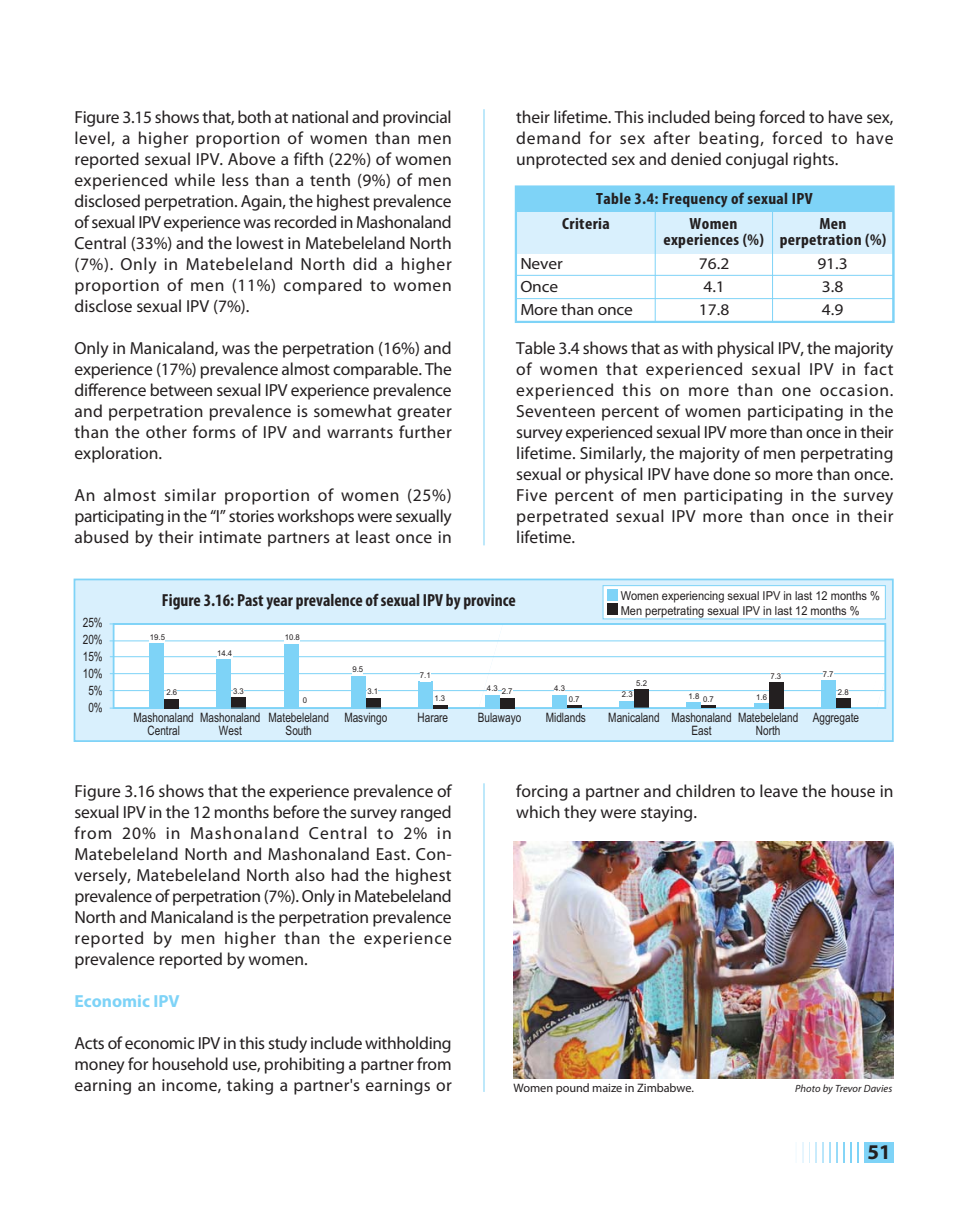
<style>
.page{position:relative;width:968px;height:1216px;background:#fff}
.page>*{position:absolute;margin:0;border:0;box-sizing:border-box;transform-origin:0 0}
.t1{font:700 21px "Myriad Pro";color:#231f20}
.t2{font:17.5px/21px "Myriad Pro";letter-spacing:.015em;color:#231f20;text-align:justify}
.t3{font:700 condensed 17.5px "Myriad Pro";color:#231f20}
.t4{font:700 17.5px "Myriad Pro";color:#7ed3f7}
.t5{font:700 condensed 16.28px/16.3px "Myriad Pro";letter-spacing:.02em;color:#231f20;text-align:center;scale:1.07 1}
.t6{font:16.28px/23.3px "Myriad Pro";letter-spacing:-.01em;color:#231f20;scale:1.07 1}
.t7{font:12.95px/17px "Arial Narrow";color:#231f20;text-align:center;scale:.95 1}
.t8{font:12.25px/14.7px "Arial";color:#231f20;scale:.9 1}
.t9{font:12.25px "Myriad Pro";letter-spacing:-.005em;color:#231f20}
.t10{font:italic 10.5px "Myriad Pro";letter-spacing:.005em;color:#231f20}
.t11{font:7.88px "Arial Narrow";color:#231f20;scale:1.2 1}
</style>
<div class="page">
<div style="left:74px;top:579px;width:818px;height:162px;background:#d9f0fd"></div>
<div style="left:74px;top:578px;width:819px;height:164px;border:2px solid #7ed3f7"></div>
<div style="left:602px;top:585px;width:283px;height:34px;background:#fff;border:1px solid #7ed3f7"></div>
<div style="left:607px;top:589px;width:10px;height:12px;background:#7ed3f7"></div>
<div style="left:607px;top:603px;width:10px;height:12px;background:#231f20"></div>
<hr style="left:110px;top:623px;width:774px;height:1px;background:#7ed3f7">
<hr style="left:110px;top:707px;width:774px;height:1px;background:#7ed3f7">
<hr style="left:109px;top:640px;width:775px;height:1px;background:#7ed3f7">
<hr style="left:110px;top:673px;width:775px;height:1px;background:#7ed3f7">
<hr style="left:110px;top:656px;width:775px;height:1px;background:#7ed3f7">
<hr style="left:110px;top:690px;width:774px;height:1px;background:#7ed3f7">
<svg style="left:114px;top:624px;width:771px;height:84px;background:#eaf5f9"></svg>
<div style="left:418px;top:681px;width:14px;height:27px;background:#7ed3f7"></div>
<hr style="left:432px;top:705px;width:15px;height:3px;background:#231f20">
<div style="left:420px;top:671px;width:11px;height:10px;background:#fff"></div>
<div style="left:434px;top:695px;width:11px;height:9px;background:#fff"></div>
<div style="left:686px;top:702px;width:15px;height:6px;background:#7ed3f7"></div>
<hr style="left:701px;top:705px;width:14px;height:3px;background:#231f20">
<div style="left:688px;top:692px;width:11px;height:10px;background:#fff"></div>
<div style="left:702px;top:695px;width:11px;height:10px;background:#fff"></div>
<div style="left:552px;top:695px;width:15px;height:13px;background:#7ed3f7"></div>
<hr style="left:567px;top:705px;width:14px;height:3px;background:#231f20">
<div style="left:554px;top:685px;width:11px;height:9px;background:#fff"></div>
<div style="left:568px;top:695px;width:11px;height:10px;background:#fff"></div>
<div style="left:820px;top:680px;width:15px;height:28px;background:#7ed3f7"></div>
<div style="left:835px;top:698px;width:15px;height:10px;background:#231f20"></div>
<div style="left:822px;top:670px;width:11px;height:10px;background:#fff"></div>
<div style="left:837px;top:688px;width:11px;height:10px;background:#fff"></div>
<svg style="left:802px;top:1142px;width:42px;height:20px"></svg>
<div style="left:844px;top:1142px;width:49px;height:20px;background:#7ed3f7"></div>
<div style="left:858px;top:1138px;width:5px;height:28px;background:#fff"></div>
<div style="left:851px;top:1138px;width:5px;height:28px;background:#fff"></div>
<hr style="left:845px;top:1138px;width:4px;height:28px;background:#fff">
<hr style="left:838px;top:1138px;width:4px;height:28px;background:#fff">
<hr style="left:831px;top:1138px;width:4px;height:28px;background:#fff">
<hr style="left:824px;top:1138px;width:4px;height:28px;background:#fff">
<hr style="left:817px;top:1138px;width:4px;height:28px;background:#fff">
<div style="left:810px;top:1138px;width:5px;height:28px;background:#fff"></div>
<div style="left:803px;top:1138px;width:5px;height:28px;background:#fff"></div>
<hr style="left:483px;top:109px;width:1px;height:436px;background:#7ed3f7">
<div style="left:515px;top:186px;width:378px;height:67px;background:#d9f0fd"></div>
<div style="left:514px;top:185px;width:380px;height:138px;border:2px solid #7ed3f7"></div>
<hr style="left:516px;top:298px;width:376px;height:1px;background:#7ed3f7">
<hr style="left:516px;top:275px;width:376px;height:1px;background:#7ed3f7">
<div style="left:515px;top:186px;width:378px;height:25px;background:#7ed3f7"></div>
<hr style="left:654px;top:212px;width:1px;height:110px;background:#7ed3f7">
<hr style="left:892px;top:212px;width:1px;height:110px;background:#7ed3f7">
<hr style="left:772px;top:212px;width:1px;height:110px;background:#7ed3f7">
<hr style="left:483px;top:783px;width:1px;height:308px;background:#7ed3f7">
<img style="left:513px;top:841px;width:380px;height:237px">
<p class="t2" style="left:74px;top:108px;width:379px">Figure 3.15 shows that, both at national and provincial level, a higher proportion of women than men reported sexual IPV. Above a fifth (22%) of women experienced while less than a tenth (9%) of men disclosed perpetration. Again, the highest prevalence of sexual IPV experience was recorded in Mashonaland Central (33%) and the lowest in Matebeleland North (7%). Only in Matebeleland North did a higher proportion of men (11%) compared to women disclose sexual IPV (7%).</p>
<p class="t2" style="left:74px;top:339px;width:379px">Only in Manicaland, was the perpetration (16%) and experience (17%) prevalence almost comparable. The difference between sexual IPV experience prevalence and perpetration prevalence is somewhat greater than the other forms of IPV and warrants further exploration.</p>
<p class="t2" style="left:74px;top:486px;width:379px">An almost similar proportion of women (25%) participating in the “I” stories workshops were sexually abused by their intimate partners at least once in</p>
<p class="t2" style="left:516px;top:108px;width:379px">their lifetime. This included being forced to have sex, demand for sex after beating, forced to have unprotected sex and denied conjugal rights.</p>
<p class="t5" style="left:596px;top:192px;width:204px">Table 3.4: Frequency of sexual IPV</p>
<p class="t5" style="left:562px;top:216px;width:46px">Criteria</p>
<p class="t6" style="left:520px;top:253px;width:107px">Never<br>Once<br>More than once</p>
<p class="t5" style="left:663px;top:216px;width:95px">Women experiences (%)</p>
<p class="t5" style="left:779px;top:216px;width:101px">Men perpetration (%)</p>
<p class="t6" style="left:698px;top:253px;width:30px">76.2<br>4.1<br>17.8</p>
<p class="t6" style="left:817px;top:253px;width:30px">91.3<br>3.8<br>4.9</p>
<p class="t2" style="left:516px;top:339px;width:379px">Table 3.4 shows that as with physical IPV, the majority of women that experienced sexual IPV in fact experienced this on more than one occasion.<br>Seventeen percent of women participating in the survey experienced sexual IPV more than once in their lifetime. Similarly, the majority of men perpetrating sexual or physical IPV have done so more than once.<br>Five percent of men participating in the survey perpetrated sexual IPV more than once in their lifetime.</p>
<p class="t7" style="left:83px;top:615px;width:23px">25%<br>20%<br>15%<br>10%<br>5%<br>0%</p>
<p class="t3" style="left:162px;top:593px;width:355px">Figure 3.16: Past year prevalence of sexual IPV by province</p>
<p class="t8" style="left:620px;top:589px;width:289px">Women experiencing sexual IPV in last 12 months %<br>Men perpetrating sexual IPV in last 12 months %</p>
<p class="t11" style="left:150px;top:634px;width:14px">19.5</p>
<p class="t11" style="left:166px;top:689px;width:11px">2.6</p>
<p class="t11" style="left:217px;top:650px;width:14px">14.4</p>
<p class="t11" style="left:285px;top:634px;width:14px">10.8</p>
<p class="t11" style="left:352px;top:666px;width:11px">9.5</p>
<p class="t11" style="left:420px;top:672px;width:11px">7.1</p>
<p class="t11" style="left:636px;top:680px;width:11px">5.2</p>
<p class="t11" style="left:233px;top:688px;width:11px">3.3</p>
<p class="t11" style="left:487px;top:687px;width:23px">4.3 2.7</p>
<p class="t11" style="left:554px;top:685px;width:11px">4.3</p>
<p class="t11" style="left:367px;top:688px;width:11px">3.1</p>
<p class="t11" style="left:621px;top:691px;width:11px">2.3</p>
<p class="t11" style="left:434px;top:695px;width:11px">1.3</p>
<p class="t11" style="left:688px;top:694px;width:23px">1.8 0.7</p>
<p class="t11" style="left:568px;top:696px;width:11px">0.7</p>
<p class="t11" style="left:303px;top:697px;width:5px">0</p>
<p class="t11" style="left:770px;top:673px;width:11px">7.3</p>
<p class="t11" style="left:756px;top:694px;width:11px">1.6</p>
<p class="t11" style="left:822px;top:671px;width:11px">7.7</p>
<p class="t11" style="left:837px;top:689px;width:11px">2.8</p>
<p class="t7" style="left:133px;top:712px;width:65px;line-height:13px">Mashonaland<br>Central</p>
<p class="t7" style="left:268px;top:712px;width:65px;line-height:13px">Matebeleland<br>South</p>
<p class="t7" style="left:200px;top:710px;width:65px">Mashonaland</p>
<p class="t7" style="left:545px;top:710px;width:44px">Midlands</p>
<p class="t7" style="left:219px;top:723px;width:26px">West</p>
<p class="t7" style="left:344px;top:710px;width:47px">Masvingo</p>
<p class="t7" style="left:417px;top:710px;width:34px">Harare</p>
<p class="t7" style="left:477px;top:710px;width:47px">Bulawayo</p>
<p class="t7" style="left:812px;top:710px;width:50px">Aggregate</p>
<p class="t7" style="left:608px;top:710px;width:56px">Manicaland</p>
<p class="t7" style="left:737px;top:712px;width:65px;line-height:13px">Matebeleland<br>North</p>
<p class="t7" style="left:671px;top:712px;width:65px;line-height:13px">Mashonaland<br>East</p>
<p class="t2" style="left:74px;top:782px;width:379px">Figure 3.16 shows that the experience prevalence of sexual IPV in the 12 months before the survey ranged from 20% in Mashonaland Central to 2% in Matebeleland North and Mashonaland East. Con&shy;versely, Matebeleland North also had the highest prevalence of perpetration (7%). Only in Matebeleland North and Manicaland is the perpetration prevalence reported by men higher than the experience prevalence reported by women.</p>
<p class="t4" style="left:74px;top:994px;width:107px">Economic IPV</p>
<p class="t2" style="left:74px;top:1034px;width:379px">Acts of economic IPV in this study include withholding money for household use, prohibiting a partner from earning an income, taking a partner's earnings or</p>
<p class="t2" style="left:516px;top:782px;width:379px">forcing a partner and children to leave the house in which they were staying.</p>
<p class="t9" style="left:513px;top:1083px;width:182px">Women pound maize in Zimbabwe.</p>
<p class="t10" style="left:795px;top:1084px;width:99px">Photo by Trevor Davies</p>
<p class="t1" style="left:867px;top:1143px;width:25px">51</p>
</div>
